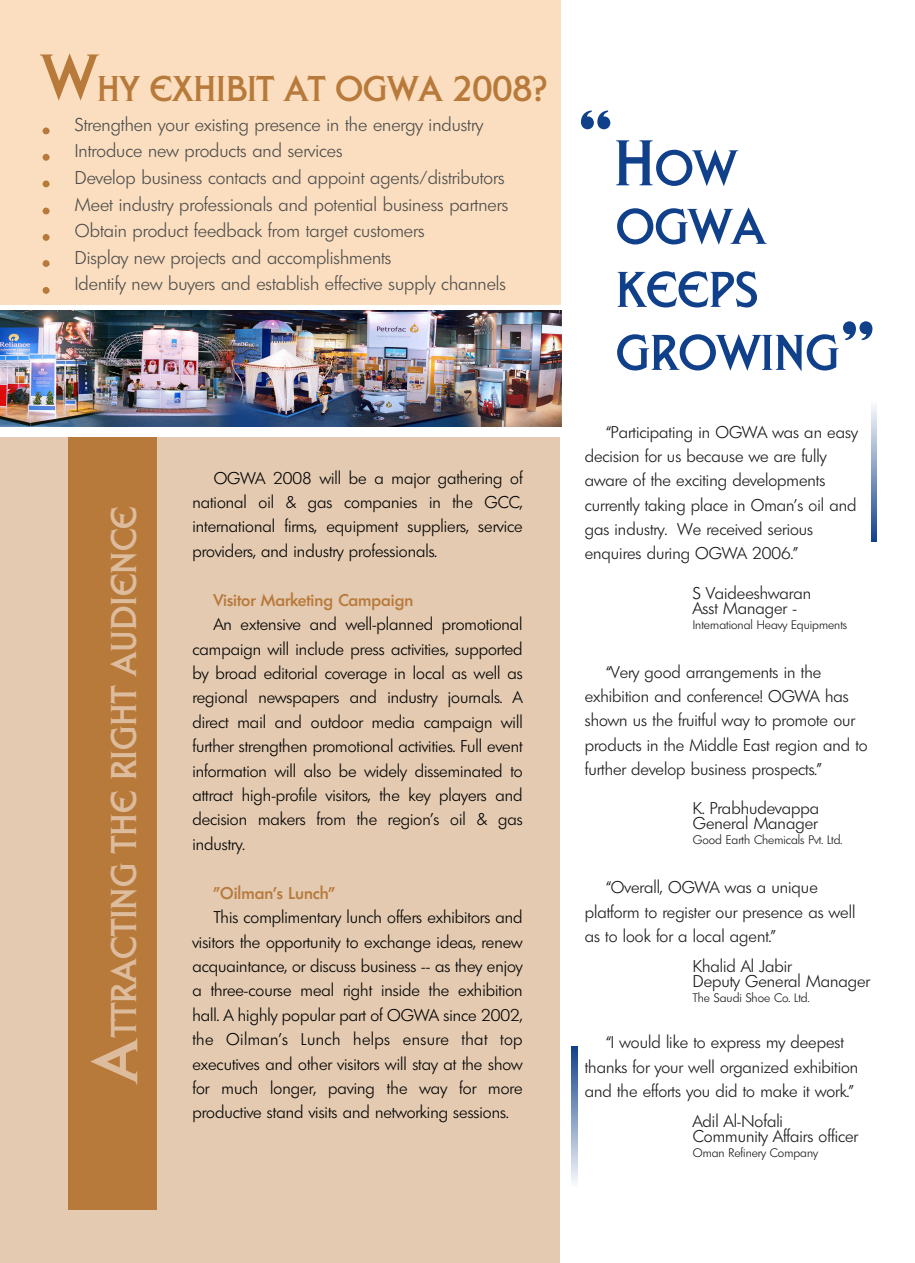
<style>
.page{position:relative;width:915px;height:1263px;background:#fff}
.page>*{position:absolute;margin:0;border:0;box-sizing:border-box;transform-origin:0 0}
.t1{font:109.5px "Liberty D";color:#11408b}
.t2{font:67.5px "Liberty D";color:#b87a3b}
.t3{font:67.5px "Liberty D";color:#dcbc9d}
.t4{font:52.5px/63px "Liberty D";color:#11408b}
.t5{font:37.5px "Liberty D";color:#dcbc9d}
.t6{font:37.5px "Liberty D";color:#b87a3b}
.t7{font:300 18px/26.5px "Limerick";color:#4d4d4d}
.t8{font:300 16.5px/24.3px "Limerick";color:#000;text-align:justify}
.t9{font:300 16.5px/24.3px "Limerick";color:#1a1a1a}
.t10{font:500 16.5px "Limerick";color:#b87a3b}
.t11{font:300 12px "Limerick";color:#1a1a1a}
.s1{font-size:109.5px}
.s2{font-size:67.5px}
</style>
<div class="page">
<div style="left:0;top:0;width:560px;height:304px;background:#fbdebf"></div>
<div style="left:0;top:437px;width:559px;height:826px;background:#e3cab1"></div>
<div style="left:69px;top:438px;width:88px;height:772px;background:#b87a3b"></div>
<img style="left:1px;top:310px;width:560px;height:116px">
<div style="left:43px;top:127px;width:6px;height:7px;background:#b87a3b;border-radius:50%"></div>
<div style="left:43px;top:154px;width:6px;height:7px;background:#b87a3b;border-radius:50%"></div>
<div style="left:43px;top:180px;width:6px;height:7px;background:#b87a3b;border-radius:50%"></div>
<svg style="left:43px;top:208px;width:6px;height:6px"></svg>
<div style="left:43px;top:234px;width:6px;height:7px;background:#b87a3b;border-radius:50%"></div>
<div style="left:43px;top:260px;width:6px;height:7px;background:#b87a3b;border-radius:50%"></div>
<div style="left:43px;top:287px;width:6px;height:7px;background:#b87a3b;border-radius:50%"></div>
<svg style="left:571px;top:1046px;width:6px;height:137px"></svg>
<svg style="left:871px;top:406px;width:5px;height:136px"></svg>
<h2 class="t2" style="left:42px;top:37px;width:57px">W</h2>
<h3 class="t6" style="left:97px;top:66px;width:452px">HY EXHIBIT AT OGWA 2008?</h3>
<p class="t7" style="left:42px;top:111px;width:11px">_</p>
<p class="t7" style="left:42px;top:164px;width:11px">_</p>
<p class="t7" style="left:42px;top:244px;width:11px">_</p>
<p class="t7" style="left:75px;top:111px;width:409px">Strengthen your existing presence in the energy industry<br>Introduce new products and services</p>
<p class="t7" style="left:75px;top:164px;width:434px">Develop business contacts and appoint agents/distributors<br>Meet industry professionals and potential business partners<br>Obtain product feedback from target customers</p>
<p class="t7" style="left:75px;top:244px;width:432px">Display new projects and accomplishments<br>Identify new buyers and establish effective supply channels</p>
<h3 class="t5" style="left:101px;top:1037px;width:532px;rotate:-90deg">TTRACTING THE RIGHT AUDIENCE</h3>
<h2 class="t3" style="left:74px;top:1083px;width:48px;rotate:-90deg">A</h2>
<p class="t8" style="left:192px;top:465px;width:331px;text-indent:21px">OGWA 2008 will be a major gathering of national oil &amp; gas companies in the GCC, international firms, equipment suppliers, service providers, and industry professionals.</p>
<p class="t10" style="left:214px;top:589px;width:201px">Visitor Marketing Campaign</p>
<p class="t8" style="left:192px;top:612px;width:331px;text-indent:21px">An extensive and well-planned promotional campaign will include press activities, supported by broad editorial coverage in local as well as regional newspapers and industry journals. A direct mail and outdoor media campaign will further strengthen promotional activities. Full event information will also be widely disseminated to attract high-profile visitors, the key players and decision makers from the region's oil &amp; gas industry.</p>
<p class="t10" style="left:214px;top:882px;width:123px">"Oilman's Lunch"</p>
<p class="t8" style="left:192px;top:905px;width:331px;text-indent:21px">This complimentary lunch offers exhibitors and visitors the opportunity to exchange ideas, renew acquaintance, or discuss business -- as they enjoy a three-course meal right inside the exhibition hall. A highly popular part of OGWA since 2002, the Oilman's Lunch helps ensure that top executives and other visitors will stay at the show for much longer, paving the way for more productive stand visits and networking sessions.</p>
<h3 class="t4" style="left:577px;top:136px;width:161px"><span class="s1">“</span><span class="s2">H</span>OW</h3>
<h3 class="t4" style="left:615px;top:194px;width:225px">OGWA<br>KEEPS<br>GROWING</h3>
<h1 class="t1" style="left:839px;top:294px;width:38px">”</h1>
<p class="t9" style="left:584px;top:420px;width:274px;text-indent:21px">“Participating in OGWA was an easy decision for us because we are fully aware of the exciting developments currently taking place in Oman's oil and gas industry. We received serious enquires during OGWA 2006.”</p>
<p class="t9" style="left:692px;top:585px;width:120px;line-height:15px">S Vaideeshwaran<br>Asst Manager -</p>
<p class="t11" style="left:692px;top:617px;width:156px">International Heavy Equipments</p>
<p class="t9" style="left:584px;top:659px;width:284px;text-indent:21px">“Very good arrangements in the exhibition and conference! OGWA has shown us the fruitful way to promote our products in the Middle East region and to further develop business prospects.”</p>
<p class="t9" style="left:692px;top:801px;width:128px;line-height:15px">K. Prabhudevappa<br>General Manager</p>
<p class="t11" style="left:692px;top:833px;width:151px">Good Earth Chemicals Pvt. Ltd.</p>
<p class="t9" style="left:584px;top:875px;width:272px;text-indent:21px">“Overall, OGWA was a unique platform to register our presence as well as to look for a local agent.”</p>
<p class="t9" style="left:692px;top:958px;width:178px;line-height:15px">Khalid Al Jabir<br>Deputy General Manager</p>
<p class="t11" style="left:692px;top:990px;width:118px">The Saudi Shoe Co. Ltd.</p>
<p class="t9" style="left:584px;top:1030px;width:275px;text-align:center">“I would like to express my deepest thanks for your well organized exhibition and the efforts you did to make it work.”</p>
<p class="t9" style="left:692px;top:1114px;width:167px;line-height:15px">Adil Al-Nofali<br>Community Affairs officer</p>
<p class="t11" style="left:692px;top:1145px;width:127px">Oman Refinery Company</p>
</div>
